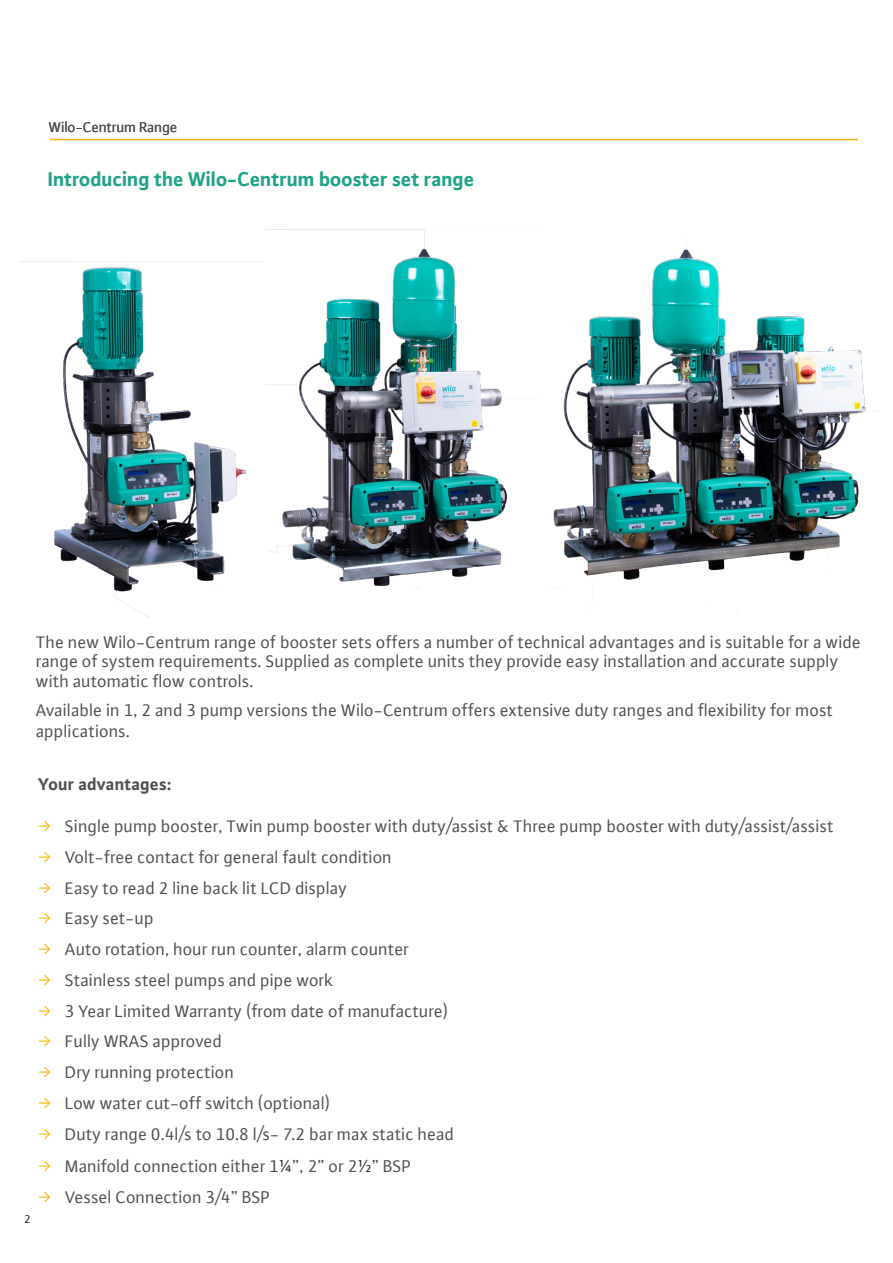
<style>
.page{position:relative;width:893px;height:1263px;background:#fff}
.page>*{position:absolute;margin:0;border:0;box-sizing:border-box;transform-origin:0 0}
.t1{font:700 21px "WILO Plus FM";letter-spacing:-.01em;color:#1fa288}
.t2{font:18px/19.5px "WILO Plus FM";color:#505050}
.t3{font:700 18px "WILO Plus FM";color:#505050}
.t4{font:15px "WILO Plus FM";letter-spacing:-.01em;color:#505050}
.t5{font:12px "WILO Plus FM";color:#231f20}
.s1{font-family:"WILO Pict";color:#ffb400}
.s2{color:#231f20}
</style>
<div class="page">
<hr style="left:50px;top:139px;width:808px;height:1px;background:#ffb400">
<img style="left:266px;top:230px;width:242px;height:360px">
<img style="left:553px;top:249px;width:313px;height:364px">
<img style="left:19px;top:261px;width:242px;height:356px">
<p class="t4" style="left:49px;top:118px;width:130px">Wilo-Centrum Range</p>
<p class="t1" style="left:48px;top:165px;width:428px">Introducing the Wilo-Centrum booster set range</p>
<p class="t2" style="left:36px;top:632px;width:827px">The new Wilo-Centrum range of booster sets offers a number of technical advantages and is suitable for a wide range of system requirements. Supplied as complete units they provide easy installation and accurate supply with automatic flow controls.</p>
<p class="t2" style="left:36px;top:699px;width:799px;line-height:21.6px">Available in 1, 2 and 3 pump versions the Wilo-Centrum offers extensive duty ranges and flexibility for most applications.</p>
<p class="t5" style="left:24px;top:1212px;width:8px">2</p>
<p class="t3" style="left:38px;top:772px;width:135px">Your advantages:</p>
<p class="t2" style="left:38px;top:816px;width:797px"><span class="s1">ƒ</span> Single pump booster, Twin pump booster with duty/assist &amp; Three pump booster with duty/assist/assist</p>
<p class="t2" style="left:38px;top:847px;width:355px"><span class="s1">ƒ</span> Volt-free contact for general fault condition</p>
<p class="t2" style="left:38px;top:878px;width:310px"><span class="s1">ƒ</span> Easy to read 2 line back lit LCD display</p>
<p class="t2" style="left:38px;top:908px;width:117px"><span class="s1">ƒ</span> Easy set-up</p>
<p class="t2" style="left:38px;top:939px;width:372px"><span class="s1">ƒ</span> Auto rotation, hour run counter, alarm counter</p>
<p class="t2" style="left:38px;top:970px;width:297px"><span class="s1">ƒ</span> Stainless steel pumps and pipe work</p>
<p class="t2" style="left:38px;top:1001px;width:412px"><span class="s1">ƒ</span> 3 Year Limited Warranty (from date of manufacture)</p>
<p class="t2" style="left:38px;top:1031px;width:186px"><span class="s1">ƒ</span> Fully WRAS approved</p>
<p class="t2" style="left:38px;top:1062px;width:198px"><span class="s1">ƒ</span> Dry running protection</p>
<p class="t2" style="left:38px;top:1093px;width:294px"><span class="s1">ƒ</span> Low water cut-off switch (optional)</p>
<p class="t2" style="left:38px;top:1124px;width:418px"><span class="s1">ƒ</span> Duty range 0.4l/s to 10.8 l/s- 7.2 bar max static head</p>
<p class="t2" style="left:38px;top:1156px;width:374px"><span class="s1">ƒ</span> Manifold connection either 1<span class="s2">¼</span>”, 2” or 2<span class="s2">½</span>” BSP</p>
<p class="t2" style="left:38px;top:1187px;width:233px"><span class="s1">ƒ</span> Vessel Connection 3/4” BSP</p>
</div>
